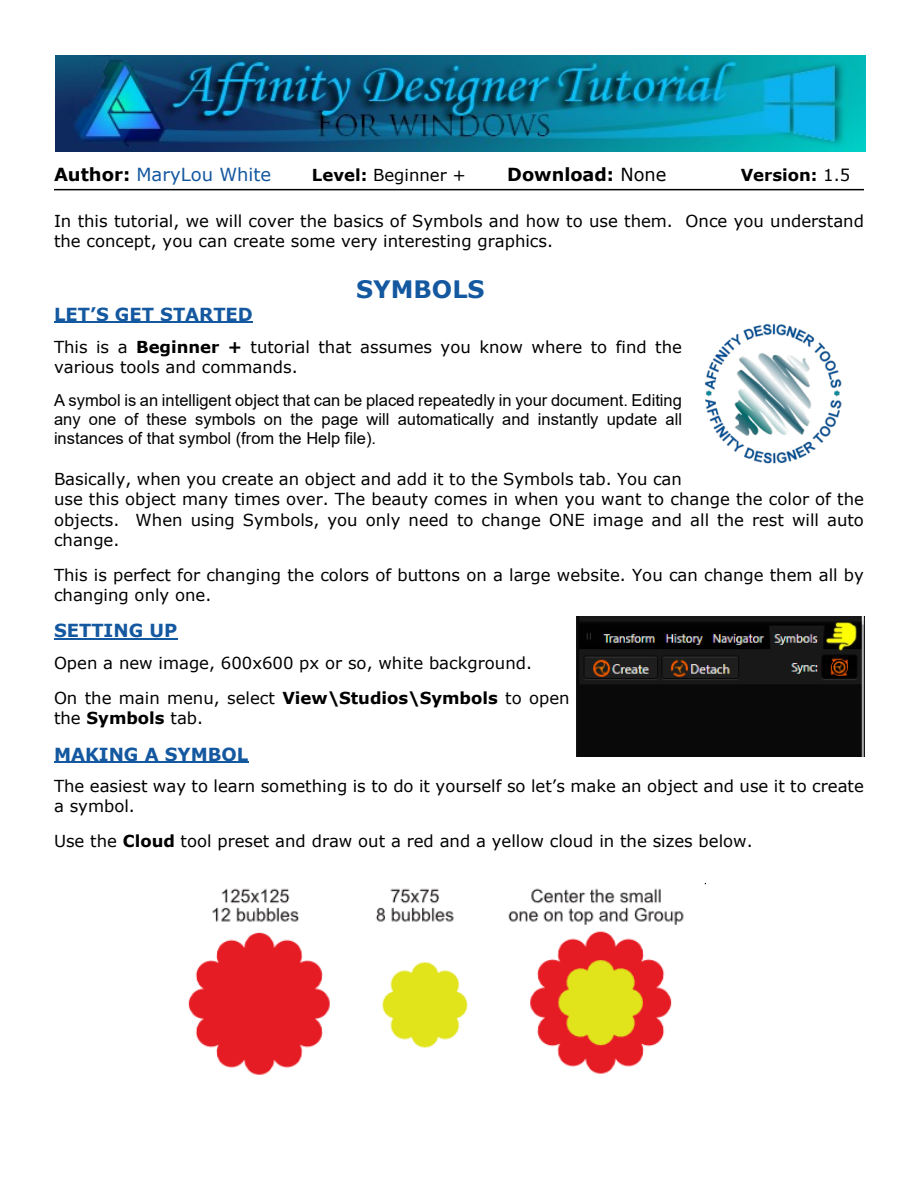
<style>
.page{position:relative;width:918px;height:1188px;background:#fff}
.page>*{position:absolute;margin:0;border:0;box-sizing:border-box;transform-origin:0 0}
.t1{font:700 24px "Verdana";color:#1458a0}
.t2{font:700 18px "Verdana";color:#1458a0}
.t3{font:18px "Verdana";color:#1458a0}
.t4{font:700 18px "Verdana";color:#000}
.t5{font:16.5px/20.1px "Verdana";color:#000}
.t6{font:16.5px/18.9px "Arial";color:#000;text-align:justify}
.t7{font:700 16.5px "Verdana";color:#000}
.s1{font-weight:700;color:#000}
.s2{font-weight:700}
.s3{font-weight:400}
</style>
<div class="page">
<hr style="left:54px;top:322px;width:199px;height:1px;background:#1458a0">
<hr style="left:54px;top:638px;width:123px;height:1px;background:#1458a0">
<hr style="left:54px;top:761px;width:194px;height:2px;background:#1458a0">
<hr style="left:54px;top:189px;width:810px;height:1px;background:#000">
<img style="left:704px;top:323px;width:138px;height:141px">
<img style="left:55px;top:55px;width:811px;height:96px">
<img style="left:576px;top:617px;width:288px;height:140px">
<img style="left:826px;top:623px;width:31px;height:27px">
<img style="left:188px;top:884px;width:518px;height:191px">
<p class="t3" style="left:54px;top:167px;width:219px"><span class="s1">Author:</span> MaryLou White</p>
<p class="t5" style="left:312px;top:166px;width:156px"><span class="s2">Level:</span> Beginner +</p>
<p class="t4" style="left:507px;top:167px;width:161px">Download: <span class="s3">None</span></p>
<p class="t7" style="left:741px;top:168px;width:111px">Version: <span class="s3">1.5</span></p>
<p class="t5" style="left:54px;top:213px;width:811px">In this tutorial, we will cover the basics of Symbols and how to use them. Once you understand the concept, you can create some very interesting graphics.</p>
<h1 class="t1" style="left:356px;top:280px;width:130px">SYMBOLS</h1>
<p class="t2" style="left:54px;top:307px;width:200px">LET’S GET STARTED</p>
<p class="t5" style="left:54px;top:338px;width:629px">This is a <span class="s2">Beginner +</span> tutorial that assumes you know where to find the various tools and commands.</p>
<p class="t6" style="left:54px;top:393px;width:630px">A symbol is an intelligent object that can be placed repeatedly in your document. Editing any one of these symbols on the page will automatically and instantly update all instances of that symbol (from the Help file).</p>
<p class="t5" style="left:54px;top:471px;width:811px">Basically, when you create an object and add it to the Symbols tab. You can<br>use this object many times over. The beauty comes in when you want to change the color of the objects. When using Symbols, you only need to change ONE image and all the rest will auto change.</p>
<p class="t5" style="left:54px;top:566px;width:811px">This is perfect for changing the colors of buttons on a large website. You can change them all by changing only one.</p>
<p class="t2" style="left:54px;top:624px;width:125px">SETTING UP</p>
<p class="t5" style="left:54px;top:647px;width:517px;line-height:35.1px">Open a new image, 600x600 px or so, white background.<br>On the main menu, select <span class="s2">View\Studios\Symbols</span> to open</p>
<p class="t5" style="left:54px;top:709px;width:151px">the <span class="s2">Symbols</span> tab.</p>
<p class="t2" style="left:54px;top:747px;width:196px">MAKING A SYMBOL</p>
<p class="t5" style="left:54px;top:778px;width:811px">The easiest way to learn something is to do it yourself so let’s make an object and use it to create a symbol.</p>
<p class="t5" style="left:54px;top:833px;width:700px">Use the <span class="s2">Cloud</span> tool preset and draw out a red and a yellow cloud in the sizes below.</p>
</div>
